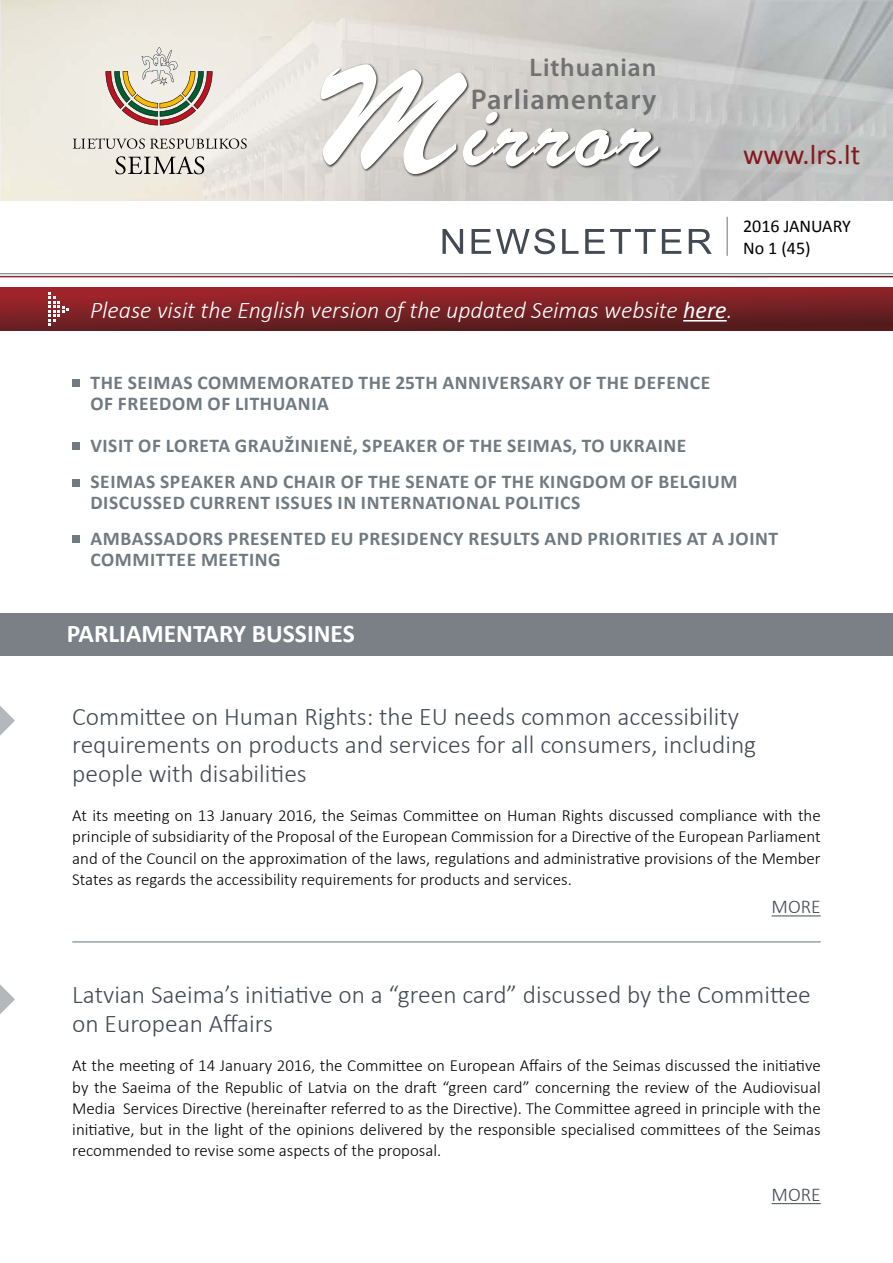
<style>
.page{position:relative;width:893px;height:1263px;background:#fff}
.page>*{position:absolute;margin:0;border:0;box-sizing:border-box;transform-origin:0 0}
.t1{font:94.5px "Brush Script LT";letter-spacing:.04em;color:#fff;scale:1.11 1}
.t2{font:48.45px "Utsaah";letter-spacing:.05em;color:#434a54;scale:1.05 1}
.t3{font:600 28.5px "Myriad Pro";letter-spacing:.035em;color:#707172}
.t4{font:28.5px "Calibri";color:#85171b}
.t5{font:300 25.5px/28.5px "Calibri";color:#434a54}
.t6{font:700 25.5px "Calibri";color:#fff}
.t7{font:600 25.5px "Myriad Pro";letter-spacing:.035em;color:#707172}
.t8{font:italic 300 24px "Calibri";color:#fff}
.t9{font:700 19.5px/36px "Calibri";letter-spacing:.03em;color:#707a81}
.t10{font:300 19.5px "Calibri";color:#434a54}
.t11{font:18px/21.6px "Calibri";color:#000}
.t12{font:300 16.95px/21.3px "Calibri";color:#000;text-align:justify}
.s1{font-size:143.1px}
.s2{font-weight:400}
</style>
<div class="page">
<svg style="left:0;top:288px;width:893px;height:42px;background:#7a2024"></svg>
<img style="left:0;top:0;width:893px;height:200px">
<hr style="left:771px;top:915px;width:50px;height:1px;background:#434a54">
<hr style="left:771px;top:1203px;width:50px;height:1px;background:#434a54">
<div style="left:0;top:613px;width:893px;height:43px;background:#7b8087"></div>
<svg style="left:0;top:706px;width:15px;height:30px"></svg>
<svg style="left:0;top:984px;width:15px;height:30px"></svg>
<div style="left:73px;top:379px;width:7px;height:7px;background:#707a81"></div>
<div style="left:73px;top:442px;width:7px;height:8px;background:#707a81"></div>
<div style="left:73px;top:479px;width:7px;height:7px;background:#707a81"></div>
<div style="left:73px;top:535px;width:7px;height:7px;background:#707a81"></div>
<hr style="left:683px;top:320px;width:44px;height:2px;background:#fff">
<hr style="left:72px;top:942px;width:749px;height:1px;background:#637580">
<svg style="left:73px;top:138px;width:174px;height:11px;background:#b9b7b1"></svg>
<svg style="left:115px;top:156px;width:89px;height:18px;background:#b1aea7"></svg>
<svg style="left:106px;top:47px;width:106px;height:78px;background:#cbbead"></svg>
<hr style="left:0;top:273px;width:893px;height:1px;background:#637580">
<div style="left:320px;top:64px;width:342px;height:113px;background:#000;opacity:.75"></div>
<hr style="left:727px;top:217px;width:1px;height:39px;background:#637580">
<svg style="left:48px;top:292px;width:21px;height:34px"></svg>
<h3 class="t7" style="left:530px;top:51px;width:128px">Lithuanian</h3>
<h1 class="t1" style="left:311px;top:78px;width:313px"><span class="s1">M</span>irror</h1>
<h3 class="t3" style="left:471px;top:81px;width:187px">Parliamentary</h3>
<h3 class="t4" style="left:743px;top:136px;width:119px">www.lrs.lt</h3>
<h2 class="t2" style="left:440px;top:218px;width:261px">NEWSLETTER</h2>
<p class="t11" style="left:743px;top:216px;width:109px">2016 JANUARY<br>No 1 (45)</p>
<h3 class="t8" style="left:90px;top:295px;width:644px">Please visit the English version of the updated Seimas website <span class="s2">here</span>.</h3>
<p class="t9" style="left:90px;top:372px;width:621px;line-height:21px">THE SEIMAS COMMEMORATED THE 25TH ANNIVERSARY OF THE DEFENCE<br>OF FREEDOM OF LITHUANIA</p>
<p class="t9" style="left:90px;top:427px;width:648px">VISIT OF LORETA GRAUŽINIENĖ, SPEAKER OF THE SEIMAS, TO UKRAINE<br>SEIMAS SPEAKER AND CHAIR OF THE SENATE OF THE KINGDOM OF BELGIUM</p>
<p class="t9" style="left:90px;top:484px;width:689px">DISCUSSED CURRENT ISSUES IN INTERNATIONAL POLITICS<br>AMBASSADORS PRESENTED EU PRESIDENCY RESULTS AND PRIORITIES AT A JOINT</p>
<p class="t9" style="left:90px;top:541px;width:192px">COMMITTEE MEETING</p>
<h3 class="t6" style="left:67px;top:617px;width:290px">PARLIAMENTARY BUSSINES</h3>
<h3 class="t5" style="left:72px;top:702px;width:685px">Committee on Human Rights: the EU needs common accessibility requirements on products and services for all consumers, including people with disabilities</h3>
<p class="t12" style="left:72px;top:805px;width:750px">At its meeting on 13 January 2016, the Seimas Committee on Human Rights discussed compliance with the principle of subsidiarity of the Proposal of the European Commission for a Directive of the European Parliament and of the Council on the approximation of the laws, regulations and administrative provisions of the Member States as regards the accessibility requirements for products and services.</p>
<p class="t10" style="left:771px;top:895px;width:51px">MORE</p>
<h3 class="t5" style="left:72px;top:980px;width:740px">Latvian Saeima’s initiative on a “green card” discussed by the Committee on European Affairs</h3>
<p class="t12" style="left:72px;top:1055px;width:750px">At the meeting of 14 January 2016, the Committee on European Affairs of the Seimas discussed the initiative by the Saeima of the Republic of Latvia on the draft “green card” concerning the review of the Audiovisual Media Services Directive (hereinafter referred to as the Directive). The Committee agreed in principle with the initiative, but in the light of the opinions delivered by the responsible specialised committees of the Seimas recommended to revise some aspects of the proposal.</p>
<p class="t10" style="left:771px;top:1182px;width:51px">MORE</p>
</div>
